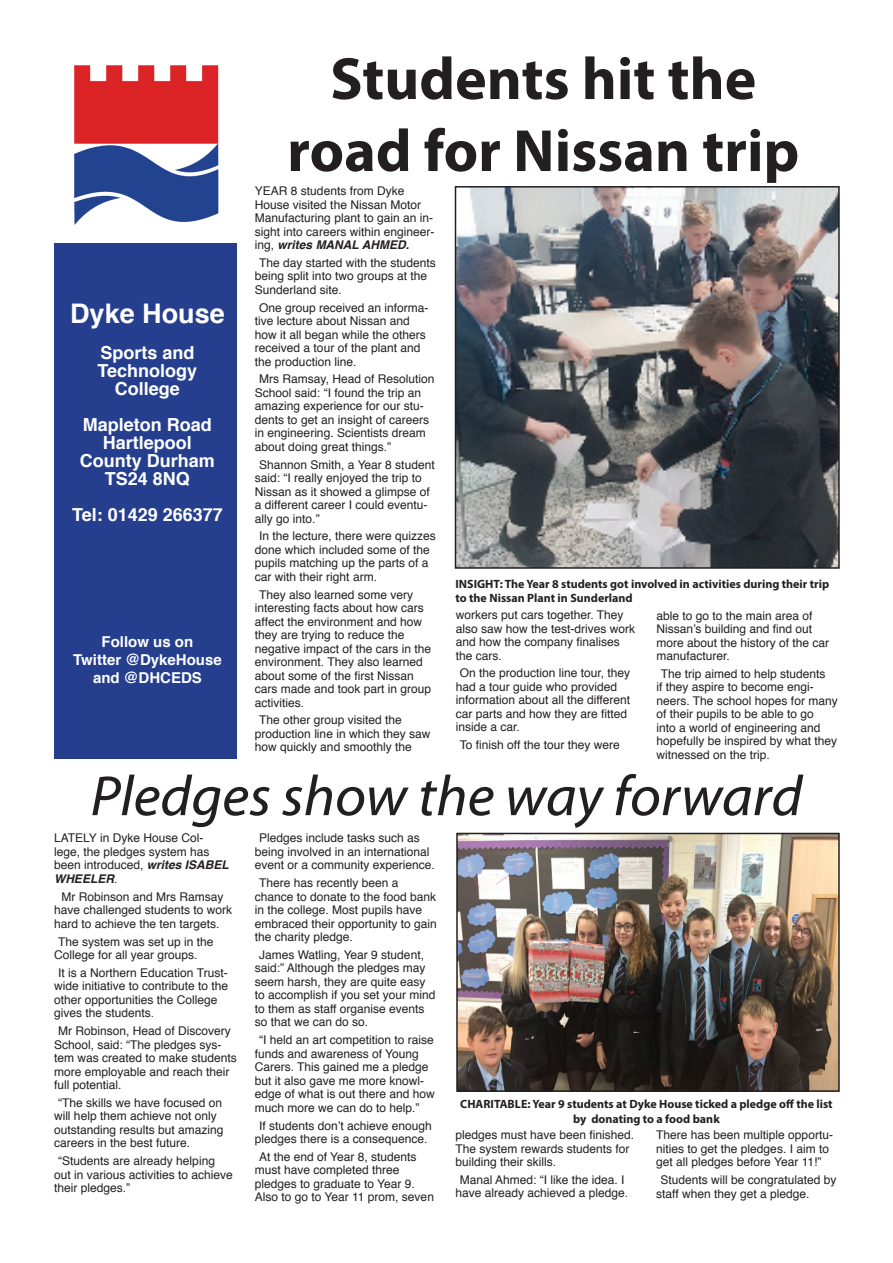
<style>
.page{position:relative;width:893px;height:1263px;background:#fff}
.page>*{position:absolute;margin:0;border:0;box-sizing:border-box;transform-origin:0 0}
.t1{font:700 60px/72px "Myriad Pro";color:#231f20;text-align:center}
.t2{font:italic 57px "Myriad Web Pro";color:#231f20}
.t3{font:700 27px "Helvetica";color:#fff}
.t4{font:700 18px/18px "Helvetica";color:#fff;text-align:center}
.t5{font:700 15px/18px "Helvetica";color:#fff;text-align:center}
.t6{font:12px/13.5px "Helvetica";color:#231f20}
.t7{font:700 12px/14.4px "Myriad Pro";color:#231f20;text-align:center}
.s1{font-weight:700;font-style:italic}
</style>
<div class="page">
<div style="left:54px;top:243px;width:183px;height:516px;background:#253f8e"></div>
<img style="left:459px;top:836px;width:378px;height:253px">
<div style="left:456px;top:833px;width:384px;height:259px;border:2px solid #231f20"></div>
<img style="left:74px;top:65px;width:145px;height:160px">
<img style="left:458px;top:189px;width:379px;height:377px">
<div style="left:455px;top:186px;width:385px;height:383px;border:2px solid #231f20"></div>
<h3 class="t3" style="left:70px;top:302px;width:156px">Dyke House</h3>
<h3 class="t4" style="left:98px;top:345px;width:101px">Sports and<br>Technology<br>College</h3>
<h3 class="t4" style="left:80px;top:417px;width:136px">Mapleton Road<br>Hartlepool<br>County Durham<br>TS24 8NQ</h3>
<h3 class="t4" style="left:72px;top:507px;width:152px">Tel: 01429 266377</h3>
<p class="t5" style="left:73px;top:634px;width:150px">Follow us on<br>Twitter @DykeHouse and @DHCEDS</p>
<h1 class="t1" style="left:287px;top:41px;width:514px">Students hit the road for Nissan trip</h1>
<p class="t6" style="left:255px;top:185px;width:181px">YEAR 8 students from Dyke<br>House visited the Nissan Motor<br>Manufacturing plant to gain an in&shy;sight into careers within engineer&shy;ing, <span class="s1">writes MANAL AHMED.</span></p>
<p class="t6" style="left:255px;top:257px;width:183px;text-indent:4px">The day started with the students being split into two groups at the<br>Sunderland site.</p>
<p class="t6" style="left:255px;top:302px;width:175px;text-indent:4px">One group received an informa&shy;tive lecture about Nissan and how it all began while the others received a tour of the plant and the production line.</p>
<p class="t6" style="left:255px;top:373px;width:181px;text-indent:4px">Mrs Ramsay, Head of Resolution<br>School said: “I found the trip an amazing experience for our stu&shy;dents to get an insight of careers in engineering. Scientists dream about doing great things.”</p>
<p class="t6" style="left:255px;top:459px;width:181px;text-indent:4px">Shannon Smith, a Year 8 student said: “I really enjoyed the trip to<br>Nissan as it showed a glimpse of a different career I could eventu&shy;ally go into.”</p>
<p class="t6" style="left:255px;top:530px;width:182px;text-indent:4px">In the lecture, there were quizzes done which included some of the pupils matching up the parts of a car with their right arm.</p>
<p class="t6" style="left:255px;top:589px;width:178px;text-indent:4px">They also learned some very interesting facts about how cars affect the environment and how they are trying to reduce the negative impact of the cars in the environment. They also learned about some of the first Nissan cars made and took part in group activities.</p>
<p class="t6" style="left:255px;top:714px;width:177px;text-indent:4px">The other group visited the production line in which they saw how quickly and smoothly the</p>
<p class="t7" style="left:455px;top:576px;width:375px;text-align:left">INSIGHT: The Year 8 students got involved in activities during their trip to the Nissan Plant in Sunderland</p>
<p class="t6" style="left:456px;top:609px;width:181px">workers put cars together. They also saw how the test-drives work and how the company finalises the cars.</p>
<p class="t6" style="left:456px;top:667px;width:176px;text-indent:4px">On the production line tour, they had a tour guide who provided information about all the different car parts and how they are fitted inside a car.</p>
<p class="t6" style="left:460px;top:739px;width:161px">To finish off the tour they were</p>
<p class="t6" style="left:656px;top:610px;width:174px">able to go to the main area of<br>Nissan’s building and find out more about the history of the car manufacturer.</p>
<p class="t6" style="left:656px;top:668px;width:183px;text-indent:4px">The trip aimed to help students<br>if they aspire to become engi&shy;neers. The school hopes for many of their pupils to be able to go<br>into a world of engineering and hopefully be inspired by what they witnessed on the trip.</p>
<h2 class="t2" style="left:91px;top:764px;width:713px">Pledges show the way forward</h2>
<p class="t6" style="left:54px;top:832px;width:176px">LATELY in Dyke House Col&shy;lege, the pledges system has been introduced, <span class="s1">writes ISABEL<br>WHEELER</span>.</p>
<p class="t6" style="left:54px;top:891px;width:180px;text-indent:8px">Mr Robinson and Mrs Ramsay have challenged students to work hard to achieve the ten targets.</p>
<p class="t6" style="left:54px;top:935px;width:161px;text-indent:4px">The system was set up in the<br>College for all year groups.</p>
<p class="t6" style="left:54px;top:967px;width:176px;text-indent:4px">It is a Northern Education Trust&shy;wide initiative to contribute to the other opportunities the College gives the students.</p>
<p class="t6" style="left:54px;top:1025px;width:184px;text-indent:4px">Mr Robinson, Head of Discovery<br>School, said: “The pledges sys&shy;tem was created to make students more employable and reach their full potential.</p>
<p class="t6" style="left:54px;top:1097px;width:171px;text-indent:4px">“The skills we have focused on will help them achieve not only outstanding results but amazing careers in the best future.</p>
<p class="t6" style="left:54px;top:1155px;width:180px;text-indent:4px">“Students are already helping out in various activities to achieve their pledges.”</p>
<p class="t6" style="left:255px;top:832px;width:182px;text-indent:4px">Pledges include tasks such as being involved in an international event or a community experience.</p>
<p class="t6" style="left:255px;top:877px;width:184px;text-indent:4px">There has recently been a chance to donate to the food bank in the college. Most pupils have embraced their opportunity to gain the charity pledge.</p>
<p class="t6" style="left:255px;top:949px;width:182px;text-indent:4px">James Watling, Year 9 student, said:” Although the pledges may seem harsh, they are quite easy to accomplish if you set your mind to them as staff organise events so that we can do so.</p>
<p class="t6" style="left:255px;top:1034px;width:182px;text-indent:4px">“I held an art competition to raise funds and awareness of Young<br>Carers. This gained me a pledge but it also gave me more knowl&shy;edge of what is out there and how much more we can do to help.”</p>
<p class="t6" style="left:255px;top:1119px;width:179px;text-align:center">If students don’t achieve enough pledges there is a consequence.</p>
<p class="t6" style="left:255px;top:1151px;width:181px;text-indent:4px">At the end of Year 8, students must have completed three pledges to graduate to Year 9.<br>Also to go to Year 11 prom, seven</p>
<p class="t7" style="left:460px;top:1096px;width:374px">CHARITABLE: Year 9 students at Dyke House ticked a pledge off the list by donating to a food bank</p>
<p class="t6" style="left:455px;top:1129px;width:180px">pledges must have been finished.<br>The system rewards students for building their skills.</p>
<p class="t6" style="left:455px;top:1174px;width:174px;text-align:center">Manal Ahmed: “I like the idea. I have already achieved a pledge.</p>
<p class="t6" style="left:656px;top:1129px;width:178px">There has been multiple opportu&shy;nities to get the pledges. I aim to get all pledges before Year 11!”</p>
<p class="t6" style="left:656px;top:1174px;width:182px;text-indent:4px">Students will be congratulated by staff when they get a pledge.</p>
</div>
